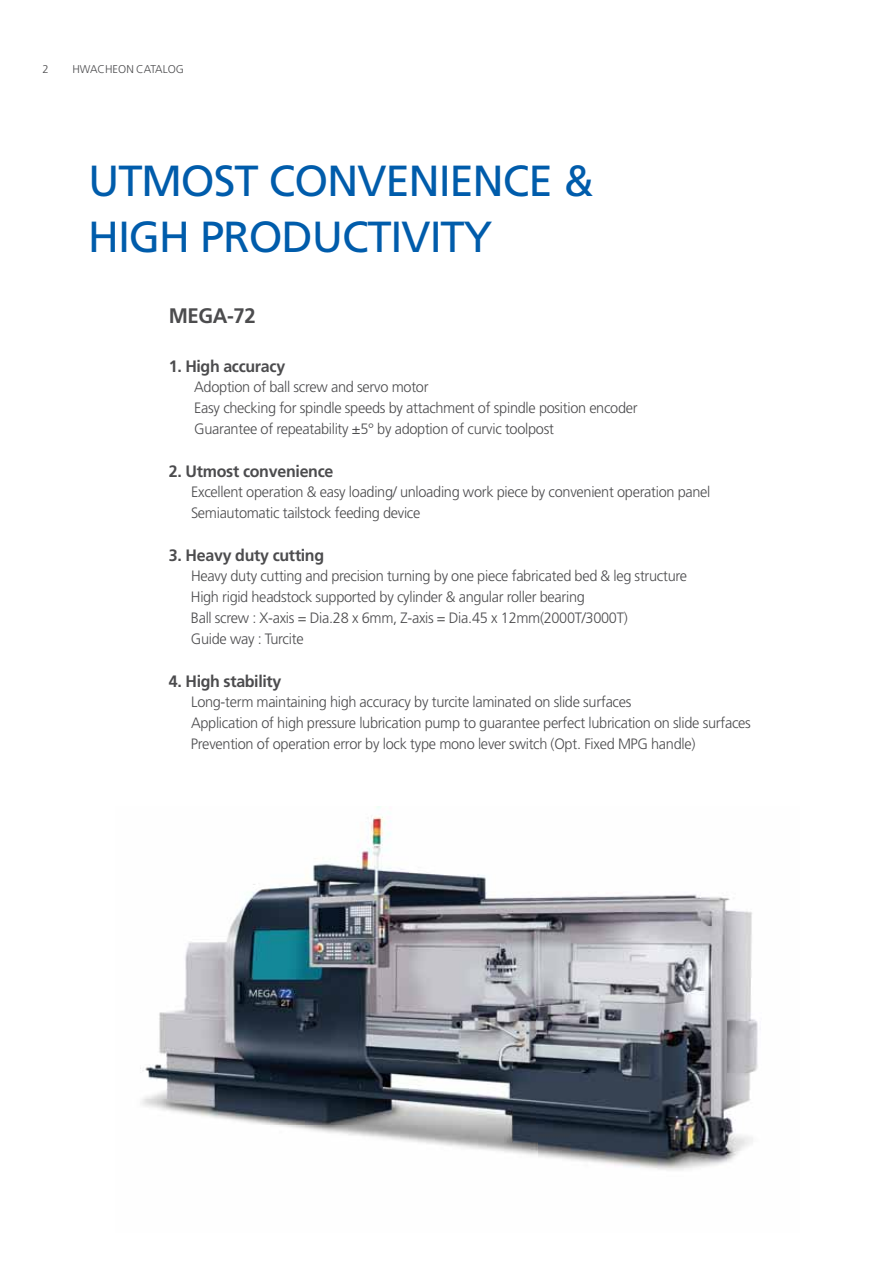
<style>
.page{position:relative;width:893px;height:1263px;background:#fff}
.page>*{position:absolute;margin:0;border:0;box-sizing:border-box;transform-origin:0 0}
.t1{font:43.5px/55.5px "Frutiger";letter-spacing:-.025em;color:#005cab}
.t2{font:700 21px "Frutiger";letter-spacing:-.025em;color:#4c4c4e}
.t3{font:700 16.5px "Frutiger";letter-spacing:-.02em;color:#4c4c4e}
.t4{font:300 15px/21px "Frutiger";letter-spacing:-.02em;color:#4c4c4e}
.t5{font:300 11.25px "Frutiger";color:#4c4c4e}
</style>
<div class="page">
<img style="left:140px;top:806px;width:618px;height:364px">
<p class="t5" style="left:43px;top:65px;width:8px">2</p>
<p class="t5" style="left:72px;top:65px;width:113px">HWACHEON CATALOG</p>
<h1 class="t1" style="left:88px;top:157px;width:508px">UTMOST CONVENIENCE &amp;<br>HIGH PRODUCTIVITY</h1>
<h2 class="t2" style="left:169px;top:307px;width:88px">MEGA-72</h2>
<p class="t3" style="left:169px;top:360px;width:118px">1. High accuracy</p>
<p class="t4" style="left:194px;top:378px;width:445px">Adoption of ball screw and servo motor<br>Easy checking for spindle speeds by attachment of spindle position encoder<br>Guarantee of repeatability ±5° by adoption of curvic toolpost</p>
<p class="t3" style="left:169px;top:465px;width:166px">2. Utmost convenience</p>
<p class="t4" style="left:191px;top:483px;width:521px">Excellent operation &amp; easy loading/ unloading work piece by convenient operation panel<br>Semiautomatic tailstock feeding device</p>
<p class="t3" style="left:169px;top:549px;width:157px">3. Heavy duty cutting</p>
<p class="t4" style="left:191px;top:567px;width:498px">Heavy duty cutting and precision turning by one piece fabricated bed &amp; leg structure High rigid headstock supported by cylinder &amp; angular roller bearing<br>Ball screw : X-axis = Dia.28 x 6mm, Z-axis = Dia.45 x 12mm(2000T/3000T)<br>Guide way : Turcite</p>
<p class="t3" style="left:169px;top:675px;width:114px">4. High stability</p>
<p class="t4" style="left:191px;top:693px;width:561px">Long-term maintaining high accuracy by turcite laminated on slide surfaces<br>Application of high pressure lubrication pump to guarantee perfect lubrication on slide surfaces<br>Prevention of operation error by lock type mono lever switch (Opt. Fixed MPG handle)</p>
</div>
